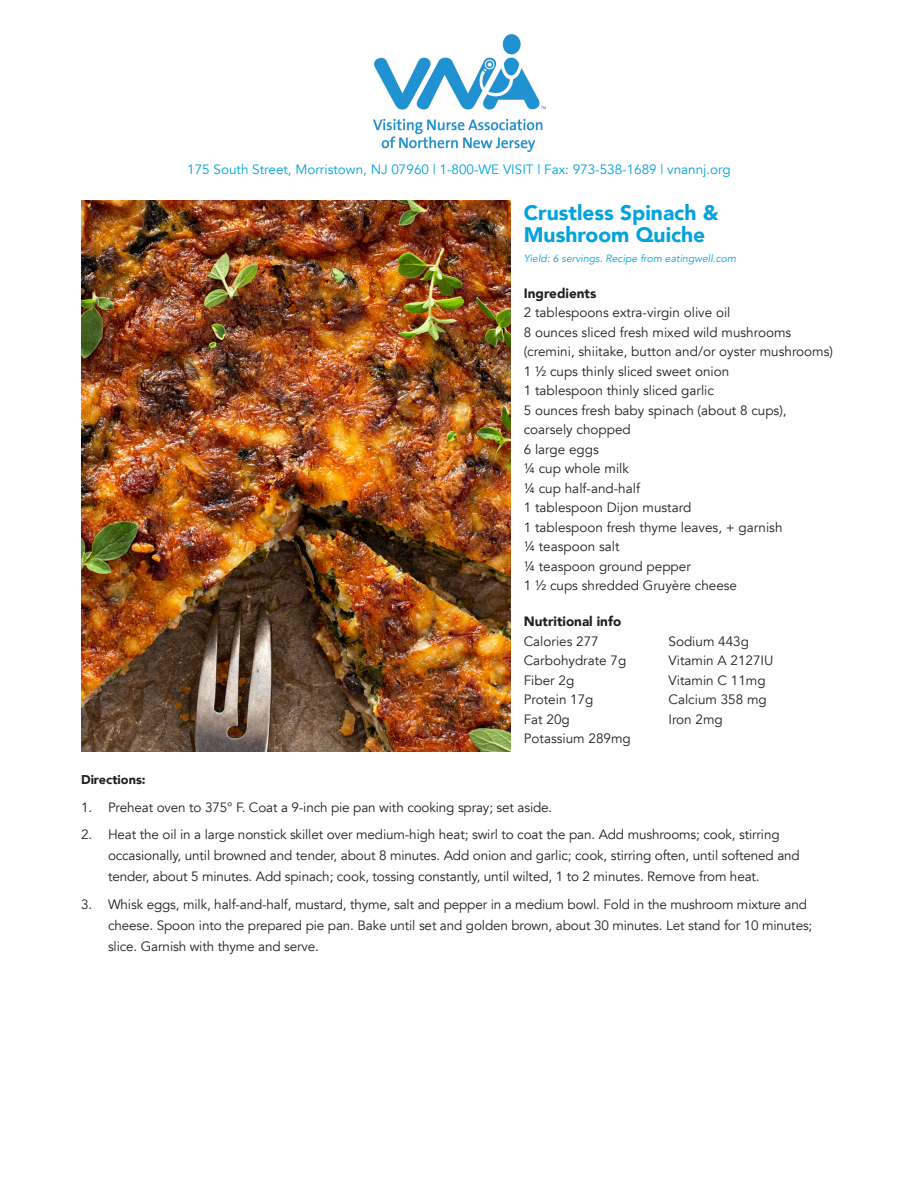
<style>
.page{position:relative;width:918px;height:1188px;background:#fff}
.page>*{position:absolute;margin:0;border:0;box-sizing:border-box;transform-origin:0 0}
.t1{font:900 21px/22.5px "Avenir";color:#00a2df}
.t2{font:13.5px/21px "Avenir";letter-spacing:-.01em;color:#231f20}
.t3{font:13.5px "Avenir";color:#00a2df}
.t4{font:900 13.5px "Avenir";color:#231f20}
.t5{font:900 12.75px "Avenir";color:#231f20}
.t6{font:italic 10.5px "Avenir";color:#00a2df}
</style>
<div class="page">
<img style="left:374px;top:34px;width:172px;height:117px">
<img style="left:81px;top:201px;width:430px;height:551px">
<p class="t3" style="left:187px;top:161px;width:545px">175 South Street, Morristown, NJ 07960 | 1-800-WE VISIT | Fax: 973-538-1689 | vnannj.org</p>
<p class="t1" style="left:524px;top:201px;width:196px">Crustless Spinach &amp;<br>Mushroom Quiche</p>
<p class="t6" style="left:524px;top:252px;width:214px">Yield: 6 servings. Recipe from eatingwell.com</p>
<p class="t4" style="left:524px;top:281px;width:74px">Ingredients</p>
<p class="t2" style="left:524px;top:302px;width:208px">2 tablespoons extra-virgin olive oil</p>
<p class="t2" style="left:524px;top:323px;width:311px;line-height:19.5px">8 ounces sliced fresh mixed wild mushrooms (cremini, shiitake, button and/or oyster mushrooms)</p>
<p class="t2" style="left:524px;top:361px;width:207px">1 ½ cups thinly sliced sweet onion</p>
<p class="t2" style="left:524px;top:380px;width:192px">1 tablespoon thinly sliced garlic</p>
<p class="t2" style="left:524px;top:401px;width:264px;line-height:19.5px">5 ounces fresh baby spinach (about 8 cups), coarsely chopped</p>
<p class="t2" style="left:524px;top:439px;width:77px">6 large eggs</p>
<p class="t2" style="left:524px;top:458px;width:107px">¼ cup whole milk</p>
<p class="t2" style="left:524px;top:478px;width:118px">¼ cup half-and-half</p>
<p class="t2" style="left:524px;top:497px;width:169px">1 tablespoon Dijon mustard</p>
<p class="t2" style="left:524px;top:517px;width:260px">1 tablespoon fresh thyme leaves, + garnish</p>
<p class="t2" style="left:524px;top:536px;width:97px">¼ teaspoon salt</p>
<p class="t2" style="left:524px;top:556px;width:169px">¼ teaspoon ground pepper</p>
<p class="t2" style="left:524px;top:575px;width:215px">1 ½ cups shredded Gruyère cheese</p>
<p class="t4" style="left:524px;top:610px;width:99px">Nutritional info</p>
<p class="t2" style="left:524px;top:631px;width:77px">Calories 277</p>
<p class="t2" style="left:524px;top:650px;width:104px">Carbohydrate 7g</p>
<p class="t2" style="left:524px;top:670px;width:52px">Fiber 2g</p>
<p class="t2" style="left:524px;top:689px;width:71px">Protein 17g</p>
<p class="t2" style="left:524px;top:709px;width:48px">Fat 20g</p>
<p class="t2" style="left:524px;top:728px;width:109px">Potassium 289mg</p>
<p class="t2" style="left:669px;top:631px;width:82px">Sodium 443g</p>
<p class="t2" style="left:669px;top:650px;width:106px">Vitamin A 2127IU</p>
<p class="t2" style="left:669px;top:670px;width:99px">Vitamin C 11mg</p>
<p class="t2" style="left:669px;top:689px;width:100px">Calcium 358 mg</p>
<p class="t2" style="left:669px;top:709px;width:56px">Iron 2mg</p>
<p class="t5" style="left:81px;top:769px;width:66px">Directions:</p>
<p class="t2" style="left:81px;top:797px;width:473px">1. Preheat oven to 375° F. Coat a 9-inch pie pan with cooking spray; set aside.</p>
<p class="t2" style="left:108px;top:824px;width:693px;text-indent:-27px">2. Heat the oil in a large nonstick skillet over medium-high heat; swirl to coat the pan. Add mushrooms; cook, stirring occasionally, until browned and tender, about 8 minutes. Add onion and garlic; cook, stirring often, until softened and tender, about 5 minutes. Add spinach; cook, tossing constantly, until wilted, 1 to 2 minutes. Remove from heat.</p>
<p class="t2" style="left:108px;top:894px;width:706px;text-indent:-27px">3. Whisk eggs, milk, half-and-half, mustard, thyme, salt and pepper in a medium bowl. Fold in the mushroom mixture and cheese. Spoon into the prepared pie pan. Bake until set and golden brown, about 30 minutes. Let stand for 10 minutes; slice. Garnish with thyme and serve.</p>
</div>
